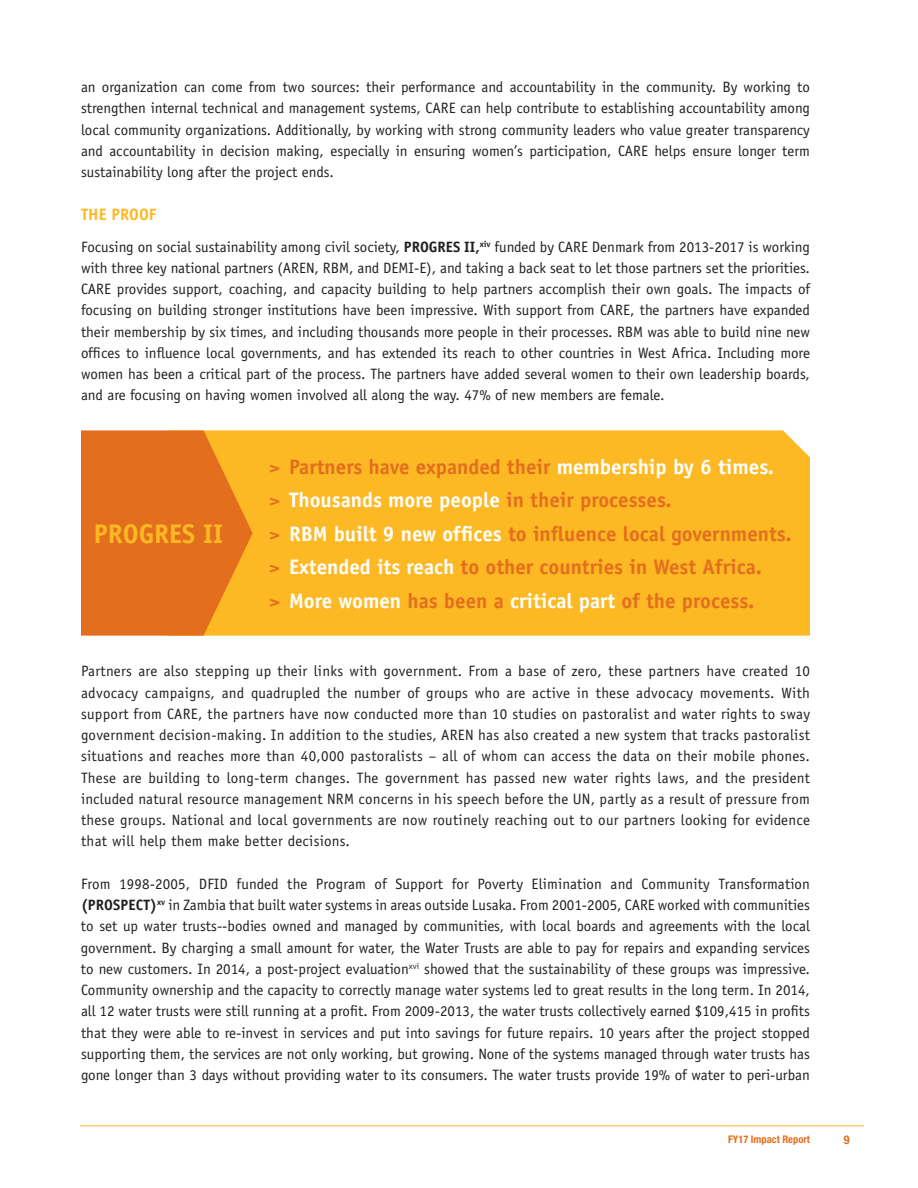
<style>
.page{position:relative;width:918px;height:1188px;background:#fff}
.page>*{position:absolute;margin:0;border:0;box-sizing:border-box;transform-origin:0 0}
.t1{font:700 27px "Officina Sans";color:#fdb924}
.t2{font:700 21px/33.5px "Officina Sans";color:#e36f1e}
.t3{font:700 16.5px "Officina Sans";color:#fdb924}
.t4{font:15px/21.3px "Officina Sans";color:#231f20;text-align:justify}
.t5{font:700 condensed 12px "Helvetica Neue";color:#e36f1e}
.t6{font:700 condensed 10.5px "Helvetica Neue";color:#e36f1e}
.s1{font-weight:700}
.s2{color:#fff}
</style>
<div class="page">
<hr style="left:80px;top:1125px;width:784px;height:1px;background:#fdb924">
<div style="left:253px;top:430px;width:557px;height:206px;background:#fdb924"></div>
<svg style="left:81px;top:430px;width:172px;height:206px;background:#e6791f"></svg>
<p class="t4" style="left:81px;top:77px;width:731px">an organization can come from two sources: their performance and accountability in the community. By working to strengthen internal technical and management systems, CARE can help contribute to establishing accountability among local community organizations. Additionally, by working with strong community leaders who value greater transparency and accountability in decision making, especially in ensuring women’s participation, CARE helps ensure longer term sustainability long after the project ends.</p>
<p class="t3" style="left:81px;top:204px;width:77px">THE PROOF</p>
<p class="t4" style="left:81px;top:236px;width:731px">Focusing on social sustainability among civil society, <span class="s1">PROGRES II,</span><sup>xiv</sup> funded by CARE Denmark from 2013-2017 is working with three key national partners (AREN, RBM, and DEMI-E), and taking a back seat to let those partners set the priorities.<br>CARE provides support, coaching, and capacity building to help partners accomplish their own goals. The impacts of focusing on building stronger institutions have been impressive. With support from CARE, the partners have expanded their membership by six times, and including thousands more people in their processes. RBM was able to build nine new offices to influence local governments, and has extended its reach to other countries in West Africa. Including more women has been a critical part of the process. The partners have added several women to their own leadership boards, and are focusing on having women involved all along the way. 47% of new members are female.</p>
<h1 class="t1" style="left:94px;top:517px;width:131px">PROGRES II</h1>
<p class="t2" style="left:269px;top:450px;width:524px">&gt; Partners have expanded their <span class="s2">membership by 6 times.<br></span>&gt; <span class="s2">Thousands more people</span> in their processes.<br>&gt; <span class="s2">RBM built 9 new offices</span> to influence local governments. &gt; <span class="s2">Extended its reach</span> to other countries in West Africa.<br>&gt; <span class="s2">More women</span> has been a <span class="s2">critical part</span> of the process.</p>
<p class="t4" style="left:81px;top:661px;width:731px">Partners are also stepping up their links with government. From a base of zero, these partners have created 10 advocacy campaigns, and quadrupled the number of groups who are active in these advocacy movements. With support from CARE, the partners have now conducted more than 10 studies on pastoralist and water rights to sway government decision-making. In addition to the studies, AREN has also created a new system that tracks pastoralist situations and reaches more than 40,000 pastoralists – all of whom can access the data on their mobile phones.<br>These are building to long-term changes. The government has passed new water rights laws, and the president included natural resource management NRM concerns in his speech before the UN, partly as a result of pressure from these groups. National and local governments are now routinely reaching out to our partners looking for evidence that will help them make better decisions.</p>
<p class="t4" style="left:81px;top:873px;width:731px">From 1998-2005, DFID funded the Program of Support for Poverty Elimination and Community Transformation <span class="s1">(PROSPECT)</span><sup>xv</sup> in Zambia that built water systems in areas outside Lusaka. From 2001-2005, CARE worked with communities to set up water trusts--bodies owned and managed by communities, with local boards and agreements with the local government. By charging a small amount for water, the Water Trusts are able to pay for repairs and expanding services to new customers. In 2014, a post-project evaluation<sup>xvi</sup> showed that the sustainability of these groups was impressive.<br>Community ownership and the capacity to correctly manage water systems led to great results in the long term. In 2014, all 12 water trusts were still running at a profit. From 2009-2013, the water trusts collectively earned $109,415 in profits that they were able to re-invest in services and put into savings for future repairs. 10 years after the project stopped supporting them, the services are not only working, but growing. None of the systems managed through water trusts has gone longer than 3 days without providing water to its consumers. The water trusts provide 19% of water to peri-urban</p>
<p class="t6" style="left:728px;top:1133px;width:83px">FY17 Impact Report</p>
<p class="t5" style="left:844px;top:1132px;width:7px">9</p>
</div>
